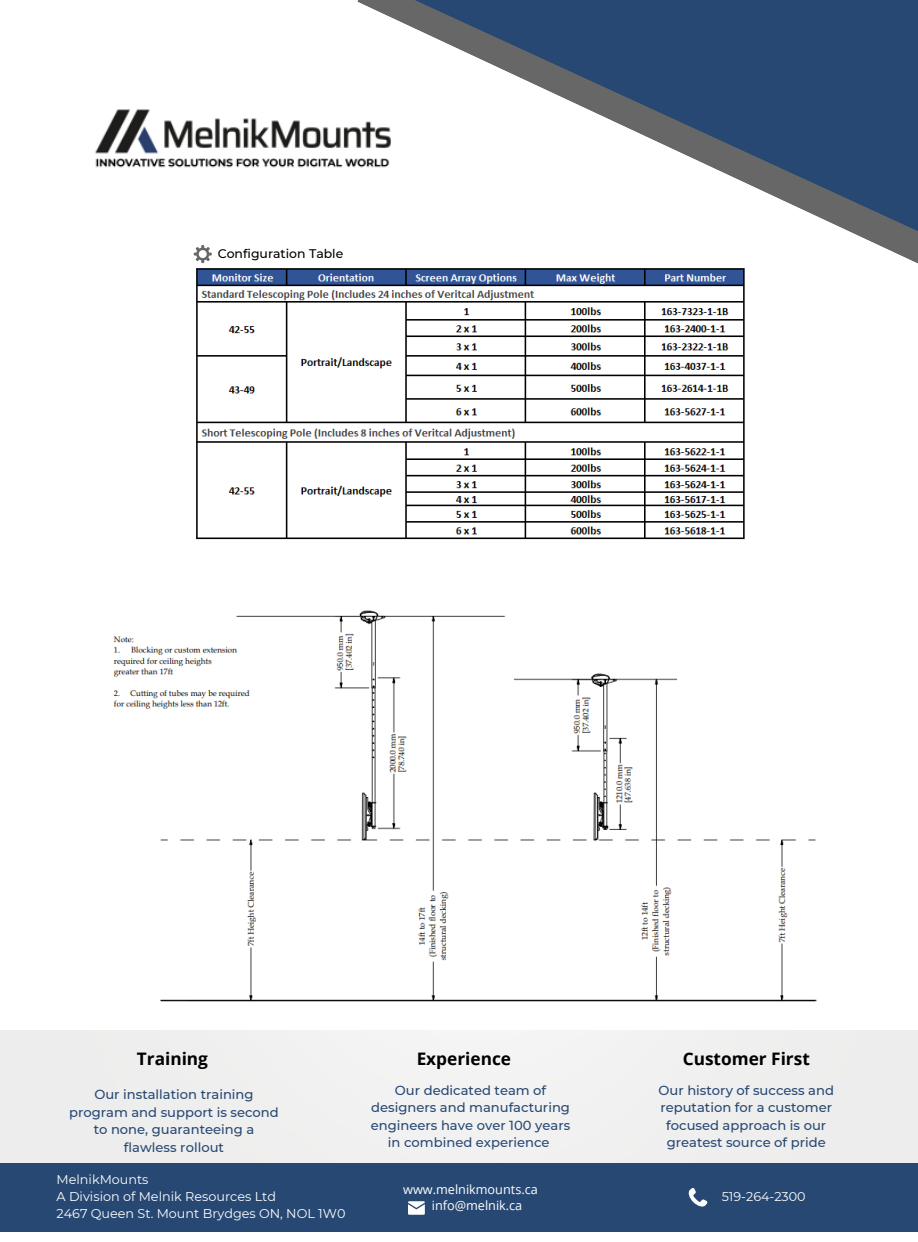
<style>
.page{position:relative;width:918px;height:1242px;background:#fff}
.page>*{position:absolute;margin:0;border:0;box-sizing:border-box;transform-origin:0 0}
.t1{font:700 17.25px "Open Sans";color:#000}
.t2{font:500 13.05px/17.5px "Montserrat";color:#274873;text-align:center}
.t3{font:12.75px "Montserrat";color:#fff}
.t4{font:12.75px "Open Sans";color:#fff}
.t5{font:500 12.45px "Montserrat";color:#000}
</style>
<div class="page">
<svg style="left:357px;top:0;width:53px;height:26px"></svg>
<svg style="left:410px;top:0;width:508px;height:264px"></svg>
<img style="left:95px;top:89px;width:347px;height:104px">
<img style="left:113px;top:610px;width:704px;height:392px">
<svg style="left:194px;top:245px;width:18px;height:18px"></svg>
<div style="left:0;top:1031px;width:918px;height:133px;background:#efefef"></div>
<div style="left:0;top:1164px;width:918px;height:68px;background:#274873"></div>
<svg style="left:408px;top:1201px;width:17px;height:14px"></svg>
<svg style="left:688px;top:1188px;width:20px;height:19px"></svg>
<img style="left:196px;top:268px;width:549px;height:272px">
<p class="t5" style="left:218px;top:246px;width:127px">Configuration Table</p>
<p class="t1" style="left:137px;top:1046px;width:73px">Training</p>
<p class="t1" style="left:417px;top:1046px;width:96px">Experience</p>
<p class="t1" style="left:683px;top:1046px;width:129px">Customer First</p>
<p class="t2" style="left:69px;top:1086px;width:211px">Our installation training program and support is second to none, guaranteeing a flawless rollout</p>
<p class="t2" style="left:371px;top:1081px;width:201px">Our dedicated team of designers and manufacturing engineers have over 100 years in combined experience</p>
<p class="t2" style="left:659px;top:1081px;width:177px">Our history of success and reputation for a customer focused approach is our greatest source of pride</p>
<p class="t3" style="left:57px;top:1172px;width:93px">MelnikMounts</p>
<p class="t3" style="left:57px;top:1189px;width:221px">A Division of Melnik Resources Ltd</p>
<p class="t3" style="left:57px;top:1206px;width:290px">2467 Queen St. Mount Brydges ON, NOL 1W0</p>
<p class="t4" style="left:403px;top:1180px;width:136px">www.melnikmounts.ca</p>
<p class="t4" style="left:432px;top:1197px;width:92px">info@melnik.ca</p>
<p class="t3" style="left:722px;top:1189px;width:85px">519-264-2300</p>
</div>
